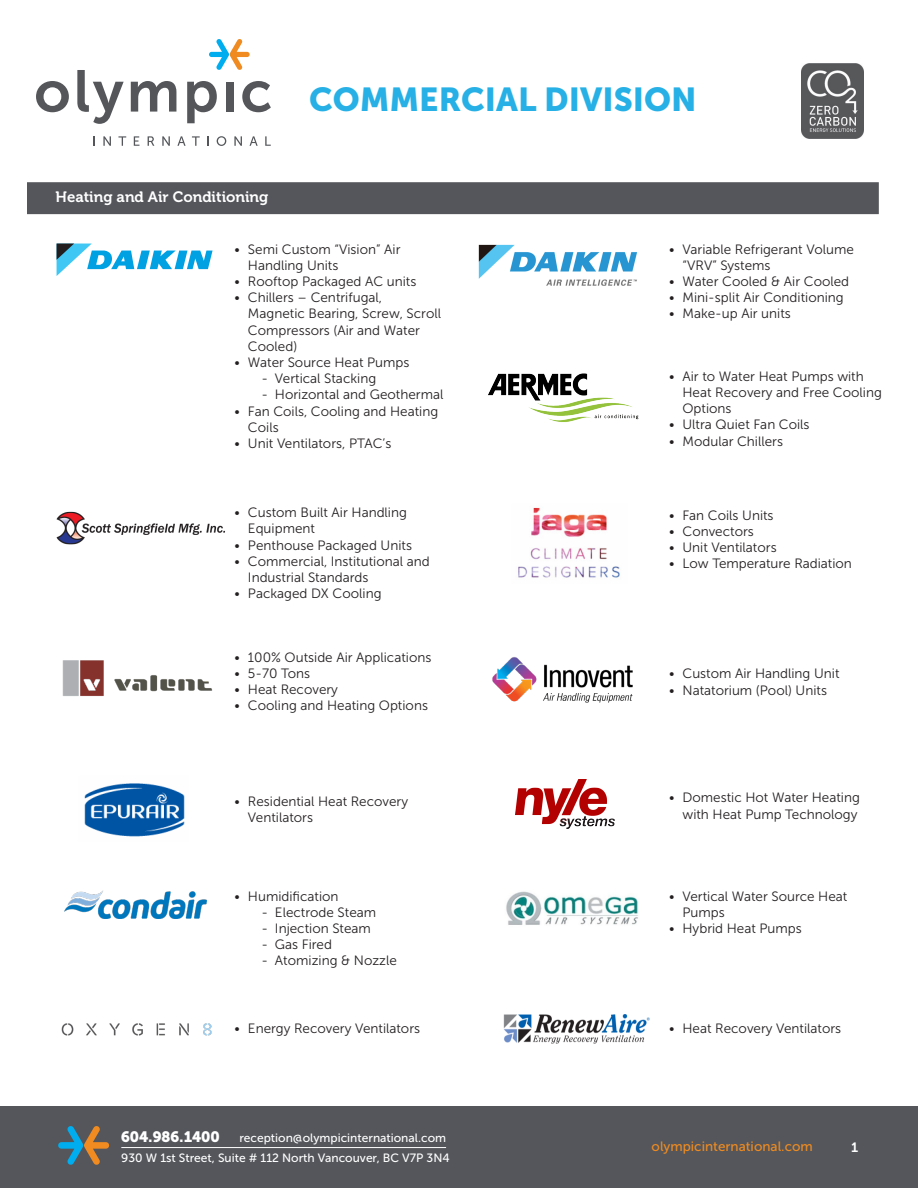
<style>
.page{position:relative;width:918px;height:1188px;background:#fff}
.page>*{position:absolute;margin:0;border:0;box-sizing:border-box;transform-origin:0 0}
.t1{font:33px "Museo Sans 900";color:#26b0e5}
.t2{font:15px "Museo 700";color:#fff}
.t3{font:15px "Museo 900";color:#fff}
.t4{font:13.5px/16.2px "Museo Sans 300";color:#231f20}
.t5{font:13.5px "Museo Sans 500";color:#ef8b21}
.t6{font:13.5px "Museo 700";color:#fff}
.t7{font:12px "Museo Sans 500";color:#fff}
</style>
<div class="page">
<svg style="left:209px;top:39px;width:41px;height:31px"></svg>
<svg style="left:93px;top:136px;width:2px;height:10px"></svg>
<svg style="left:103px;top:136px;width:8px;height:10px"></svg>
<svg style="left:118px;top:136px;width:8px;height:10px"></svg>
<svg style="left:134px;top:136px;width:5px;height:10px"></svg>
<svg style="left:148px;top:136px;width:6px;height:10px"></svg>
<svg style="left:162px;top:136px;width:8px;height:10px"></svg>
<svg style="left:177px;top:136px;width:9px;height:10px"></svg>
<svg style="left:192px;top:136px;width:8px;height:10px"></svg>
<svg style="left:207px;top:136px;width:2px;height:10px"></svg>
<svg style="left:217px;top:136px;width:9px;height:10px"></svg>
<svg style="left:234px;top:136px;width:8px;height:10px"></svg>
<svg style="left:250px;top:136px;width:8px;height:10px"></svg>
<svg style="left:265px;top:136px;width:6px;height:10px"></svg>
<svg style="left:77px;top:70px;width:47px;height:54px"></svg>
<svg style="left:131px;top:81px;width:45px;height:31px"></svg>
<div style="left:226px;top:82px;width:7px;height:30px;background:#54565a"></div>
<svg style="left:36px;top:81px;width:33px;height:31px"></svg>
<svg style="left:242px;top:81px;width:29px;height:31px"></svg>
<svg style="left:187px;top:81px;width:30px;height:42px"></svg>
<div style="left:27px;top:182px;width:852px;height:32px;background:#54565b;border:2px solid #54565b"></div>
<svg style="left:57px;top:244px;width:156px;height:32px"></svg>
<img style="left:57px;top:511px;width:168px;height:34px">
<img style="left:478px;top:244px;width:159px;height:42px">
<img style="left:488px;top:373px;width:151px;height:49px">
<img style="left:518px;top:507px;width:102px;height:71px">
<img style="left:84px;top:783px;width:101px;height:54px">
<img style="left:492px;top:657px;width:141px;height:46px">
<img style="left:62px;top:660px;width:151px;height:36px">
<img style="left:64px;top:890px;width:142px;height:28px">
<img style="left:515px;top:779px;width:99px;height:50px">
<img style="left:506px;top:891px;width:132px;height:34px">
<img style="left:61px;top:1023px;width:151px;height:13px">
<div style="left:0;top:1107px;width:918px;height:81px;background:#54565b"></div>
<svg style="left:58px;top:1126px;width:51px;height:39px"></svg>
<hr style="left:121px;top:1147px;width:325px;height:1px;background:#fff">
<img style="left:802px;top:63px;width:62px;height:75px">
<img style="left:503px;top:1015px;width:147px;height:29px">
<p class="t1" style="left:309px;top:81px;width:389px">COMMERCIAL DIVISION</p>
<p class="t2" style="left:56px;top:189px;width:214px">Heating and Air Conditioning</p>
<p class="t4" style="left:248px;top:241px;width:154px;text-indent:-14px">• Semi Custom “Vision” Air<br>Handling Units</p>
<p class="t4" style="left:234px;top:273px;width:184px">• Rooftop Packaged AC units</p>
<p class="t4" style="left:248px;top:290px;width:195px;text-indent:-14px">• Chillers – Centrifugal,<br>Magnetic Bearing, Screw, Scroll<br>Compressors (Air and Water<br>Cooled)</p>
<p class="t4" style="left:234px;top:354px;width:177px">• Water Source Heat Pumps</p>
<p class="t4" style="left:261px;top:371px;width:116px">- Vertical Stacking</p>
<p class="t4" style="left:261px;top:387px;width:183px">- Horizontal and Geothermal</p>
<p class="t4" style="left:248px;top:403px;width:192px;text-indent:-14px">• Fan Coils, Cooling and Heating<br>Coils</p>
<p class="t4" style="left:234px;top:435px;width:158px">• Unit Ventilators, PTAC’s</p>
<p class="t4" style="left:248px;top:505px;width:160px;text-indent:-14px">• Custom Built Air Handling<br>Equipment</p>
<p class="t4" style="left:234px;top:537px;width:179px">• Penthouse Packaged Units</p>
<p class="t4" style="left:248px;top:553px;width:183px;text-indent:-14px">• Commercial, Institutional and<br>Industrial Standards</p>
<p class="t4" style="left:234px;top:586px;width:149px">• Packaged DX Cooling</p>
<p class="t4" style="left:234px;top:649px;width:198px">• 100% Outside Air Applications</p>
<p class="t4" style="left:234px;top:665px;width:77px">• 5-70 Tons</p>
<p class="t4" style="left:234px;top:681px;width:105px">• Heat Recovery</p>
<p class="t4" style="left:234px;top:698px;width:195px">• Cooling and Heating Options</p>
<p class="t4" style="left:248px;top:793px;width:162px;text-indent:-14px">• Residential Heat Recovery<br>Ventilators</p>
<p class="t4" style="left:234px;top:888px;width:106px">• Humidification</p>
<p class="t4" style="left:261px;top:904px;width:116px">- Electrode Steam</p>
<p class="t4" style="left:261px;top:920px;width:111px">- Injection Steam</p>
<p class="t4" style="left:261px;top:937px;width:72px">- Gas Fired</p>
<p class="t4" style="left:261px;top:953px;width:137px">- Atomizing &amp; Nozzle</p>
<p class="t4" style="left:234px;top:1021px;width:187px">• Energy Recovery Ventilators</p>
<p class="t3" style="left:121px;top:1128px;width:100px">604.986.1400</p>
<p class="t7" style="left:239px;top:1131px;width:208px">reception@olympicinternational.com</p>
<p class="t7" style="left:121px;top:1151px;width:330px">930 W 1st Street, Suite # 112 North Vancouver, BC V7P 3N4</p>
<p class="t4" style="left:683px;top:241px;width:173px;text-indent:-14px">• Variable Refrigerant Volume “VRV” Systems</p>
<p class="t4" style="left:669px;top:273px;width:182px">• Water Cooled &amp; Air Cooled</p>
<p class="t4" style="left:669px;top:290px;width:176px">• Mini-split Air Conditioning</p>
<p class="t4" style="left:669px;top:306px;width:123px">• Make-up Air units</p>
<p class="t4" style="left:683px;top:368px;width:201px;text-indent:-14px">• Air to Water Heat Pumps with<br>Heat Recovery and Free Cooling<br>Options</p>
<p class="t4" style="left:669px;top:417px;width:142px">• Ultra Quiet Fan Coils</p>
<p class="t4" style="left:669px;top:433px;width:115px">• Modular Chillers</p>
<p class="t4" style="left:669px;top:507px;width:106px">• Fan Coils Units</p>
<p class="t4" style="left:669px;top:523px;width:86px">• Convectors</p>
<p class="t4" style="left:669px;top:539px;width:109px">• Unit Ventilators</p>
<p class="t4" style="left:669px;top:555px;width:184px">• Low Temperature Radiation</p>
<p class="t4" style="left:669px;top:666px;width:172px">• Custom Air Handling Unit</p>
<p class="t4" style="left:669px;top:682px;width:160px">• Natatorium (Pool) Units</p>
<p class="t4" style="left:669px;top:790px;width:192px;text-align:right">• Domestic Hot Water Heating with Heat Pump Technology</p>
<p class="t4" style="left:683px;top:888px;width:166px;text-indent:-14px">• Vertical Water Source Heat<br>Pumps</p>
<p class="t4" style="left:669px;top:920px;width:134px">• Hybrid Heat Pumps</p>
<p class="t4" style="left:669px;top:1020px;width:174px">• Heat Recovery Ventilators</p>
<p class="t5" style="left:652px;top:1139px;width:163px">olympicinternational.com</p>
<p class="t6" style="left:851px;top:1140px;width:9px">1</p>
</div>
